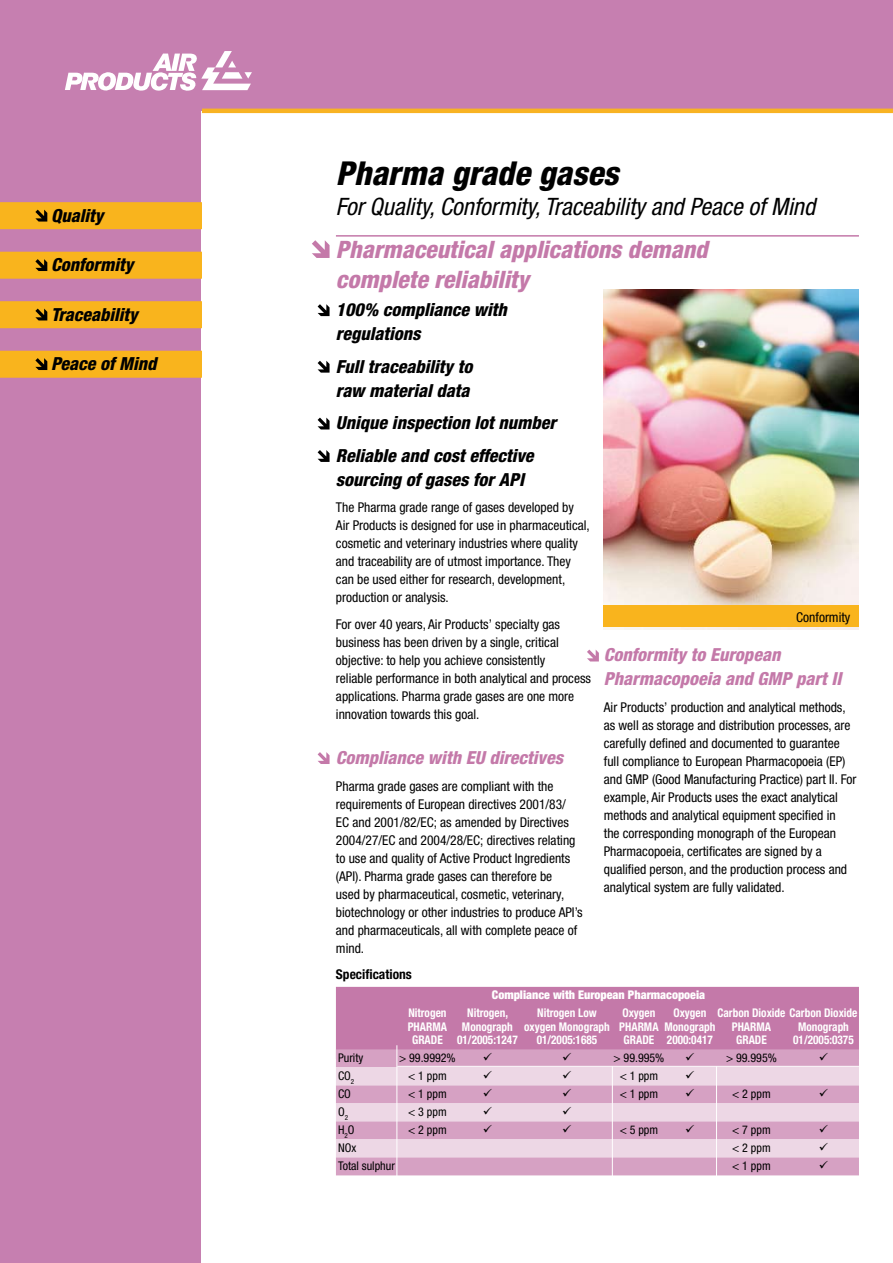
<style>
.page{position:relative;width:893px;height:1263px;background:#c67fb0}
.page>*{position:absolute;margin:0;border:0;box-sizing:border-box;transform-origin:0 0}
.t1{font:italic 800 condensed 33px "Helvetica Neue";color:#000}
.t2{font:italic 800 condensed 24px/30px "Helvetica Neue";color:#c479a9}
.t3{font:italic condensed 24px "Helvetica Neue";color:#000}
.t4{font:italic 800 condensed 18px/24px "Helvetica Neue";color:#000}
.t5{font:italic 800 condensed 18px/24px "Helvetica Neue";color:#c479a9}
.t6{font:condensed 13.5px/18px "Helvetica Neue";color:#000}
.t7{font:700 condensed 13.5px "Helvetica Neue";color:#000}
.t8{font:700 condensed 12px/13.5px "Helvetica Neue";color:#fff;scale:.94 1}
.t9{font:condensed 12px "Helvetica Neue";color:#000}
.t10{font:900 condensed 12px "Helvetica Neue";color:#fff}
</style>
<div class="page">
<div style="left:202px;top:111px;width:691px;height:1152px;background:#fff"></div>
<svg style="left:65px;top:51px;width:187px;height:40px"></svg>
<hr style="left:202px;top:109px;width:691px;height:4px;background:#f8b323">
<hr style="left:336px;top:235px;width:523px;height:2px;background:#c479a9">
<svg style="left:318px;top:304px;width:12px;height:12px"></svg>
<svg style="left:318px;top:361px;width:12px;height:12px"></svg>
<svg style="left:318px;top:418px;width:12px;height:11px"></svg>
<svg style="left:318px;top:450px;width:12px;height:12px"></svg>
<svg style="left:312px;top:240px;width:18px;height:18px"></svg>
<svg style="left:318px;top:752px;width:12px;height:12px"></svg>
<svg style="left:587px;top:650px;width:12px;height:11px"></svg>
<img style="left:604px;top:289px;width:255px;height:341px">
<div style="left:604px;top:606px;width:255px;height:21px;background:#f9b41d"></div>
<div style="left:0;top:202px;width:202px;height:27px;background:#f9b41d"></div>
<div style="left:0;top:252px;width:202px;height:27px;background:#f9b41d"></div>
<div style="left:0;top:301px;width:202px;height:27px;background:#f9b41d"></div>
<div style="left:0;top:351px;width:202px;height:27px;background:#f9b41d"></div>
<svg style="left:35px;top:210px;width:12px;height:12px"></svg>
<svg style="left:35px;top:259px;width:12px;height:12px"></svg>
<svg style="left:35px;top:309px;width:12px;height:11px"></svg>
<svg style="left:35px;top:358px;width:12px;height:12px"></svg>
<div style="left:336px;top:987px;width:523px;height:72px;background:#c479a9"></div>
<div style="left:336px;top:1049px;width:523px;height:18px;background:#d6a1c3"></div>
<div style="left:336px;top:1067px;width:523px;height:18px;background:#edd7e5"></div>
<div style="left:336px;top:1085px;width:523px;height:18px;background:#d6a1c3"></div>
<div style="left:336px;top:1103px;width:523px;height:18px;background:#edd7e5"></div>
<div style="left:336px;top:1121px;width:523px;height:18px;background:#d6a1c3"></div>
<div style="left:336px;top:1139px;width:523px;height:18px;background:#edd7e5"></div>
<div style="left:336px;top:1157px;width:523px;height:18px;background:#d6a1c3"></div>
<hr style="left:612px;top:1066px;width:1px;height:171px;background:#fff">
<hr style="left:716px;top:1066px;width:1px;height:171px;background:#fff">
<hr style="left:396px;top:1045px;width:1px;height:192px;background:#fff">
<hr style="left:397px;top:1066px;width:462px;height:1px;background:#fff">
<h3 class="t4" style="left:51px;top:203px;width:54px">Quality</h3>
<h3 class="t4" style="left:51px;top:252px;width:84px">Conformity</h3>
<h3 class="t4" style="left:51px;top:302px;width:88px">Traceability</h3>
<h3 class="t4" style="left:51px;top:351px;width:107px">Peace of Mind</h3>
<h1 class="t1" style="left:336px;top:153px;width:284px">Pharma grade gases</h1>
<h2 class="t3" style="left:336px;top:193px;width:481px">For Quality, Conformity, Traceability and Peace of Mind</h2>
<h2 class="t2" style="left:336px;top:234px;width:373px">Pharmaceutical applications demand complete reliability</h2>
<h3 class="t4" style="left:336px;top:297px;width:172px">100% compliance with regulations</h3>
<h3 class="t4" style="left:336px;top:354px;width:138px">Full traceability to raw material data</h3>
<h3 class="t4" style="left:336px;top:406px;width:222px;line-height:32.5px">Unique inspection lot number<br>Reliable and cost effective</h3>
<h3 class="t4" style="left:336px;top:467px;width:190px">sourcing of gases for API</h3>
<p class="t6" style="left:336px;top:498px;width:255px">The Pharma grade range of gases developed by Air Products is designed for use in pharmaceutical, cosmetic and veterinary industries where quality and traceability are of utmost importance. They can be used either for research, development, production or analysis.</p>
<p class="t6" style="left:336px;top:615px;width:257px">For over 40 years, Air Products’ specialty gas business has been driven by a single, critical objective: to help you achieve consistently<br>reliable performance in both analytical and process applications. Pharma grade gases are one more innovation towards this goal.</p>
<h3 class="t5" style="left:336px;top:745px;width:229px">Compliance with EU directives</h3>
<p class="t6" style="left:336px;top:777px;width:248px">Pharma grade gases are compliant with the requirements of European directives 2001/83/<br>EC and 2001/82/EC; as amended by Directives 2004/27/EC and 2004/28/EC; directives relating to use and quality of Active Product Ingredients (API). Pharma grade gases can therefore be<br>used by pharmaceutical, cosmetic, veterinary, biotechnology or other industries to produce API’s and pharmaceuticals, all with complete peace of mind.</p>
<p class="t7" style="left:336px;top:966px;width:77px">Specifications</p>
<p class="t6" style="left:796px;top:608px;width:56px">Conformity</p>
<h3 class="t5" style="left:604px;top:642px;width:239px">Conformity to European<br>Pharmacopoeia and GMP part II</h3>
<p class="t6" style="left:604px;top:698px;width:254px">Air Products’ production and analytical methods, as well as storage and distribution processes, are carefully defined and documented to guarantee full compliance to European Pharmacopoeia (EP) and GMP (Good Manufacturing Practice) part II. For example, Air Products uses the exact analytical methods and analytical equipment specified in<br>the corresponding monograph of the European Pharmacopoeia, certificates are signed by a qualified person, and the production process and analytical system are fully validated.</p>
<p class="t10" style="left:492px;top:988px;width:215px">Compliance with European Pharmacopoeia</p>
<p class="t8" style="left:408px;top:1006px;width:480px;text-indent:266px">Oxygen Carbon Dioxide Carbon Dioxide<br>PHARMA Monograph oxygen Monograph PHARMA Monograph</p>
<p class="t8" style="left:408px;top:1006px;width:42px">Nitrogen</p>
<p class="t8" style="left:467px;top:1006px;width:45px">Nitrogen,</p>
<p class="t8" style="left:537px;top:1006px;width:65px">Nitrogen Low</p>
<p class="t8" style="left:622px;top:1006px;width:37px">Oxygen</p>
<p class="t8" style="left:732px;top:1019px;width:43px">PHARMA</p>
<p class="t8" style="left:798px;top:1019px;width:56px">Monograph</p>
<p class="t8" style="left:412px;top:1033px;width:114px">GRADE 01/2005:1247</p>
<p class="t8" style="left:537px;top:1033px;width:66px">01/2005:1685</p>
<p class="t8" style="left:624px;top:1033px;width:97px">GRADE 2000:0417</p>
<p class="t8" style="left:736px;top:1033px;width:34px">GRADE</p>
<p class="t8" style="left:793px;top:1033px;width:66px">01/2005:0375</p>
<p class="t9" style="left:338px;top:1051px;width:27px">Purity</p>
<p class="t9" style="left:399px;top:1051px;width:58px">&gt; 99.9992%</p>
<p class="t9" style="left:613px;top:1051px;width:52px">&gt; 99.995%</p>
<p class="t9" style="left:726px;top:1051px;width:52px">&gt; 99.995%</p>
<p class="t9" style="left:338px;top:1069px;width:18px">CO<sub>2</sub></p>
<p class="t9" style="left:408px;top:1069px;width:40px">&lt; 1 ppm</p>
<p class="t9" style="left:620px;top:1069px;width:40px">&lt; 1 ppm</p>
<p class="t9" style="left:338px;top:1087px;width:14px">CO</p>
<p class="t9" style="left:408px;top:1087px;width:40px">&lt; 1 ppm</p>
<p class="t9" style="left:620px;top:1087px;width:40px">&lt; 1 ppm</p>
<p class="t9" style="left:732px;top:1087px;width:40px">&lt; 2 ppm</p>
<p class="t9" style="left:338px;top:1105px;width:12px">O<sub>2</sub></p>
<p class="t9" style="left:408px;top:1105px;width:40px">&lt; 3 ppm</p>
<p class="t9" style="left:338px;top:1123px;width:18px">H<sub>2</sub>O</p>
<p class="t9" style="left:408px;top:1123px;width:40px">&lt; 2 ppm</p>
<p class="t9" style="left:620px;top:1123px;width:40px">&lt; 5 ppm</p>
<p class="t9" style="left:732px;top:1123px;width:40px">&lt; 7 ppm</p>
<p class="t9" style="left:338px;top:1141px;width:20px">NOx</p>
<p class="t9" style="left:732px;top:1141px;width:40px">&lt; 2 ppm</p>
<p class="t9" style="left:338px;top:1159px;width:58px">Total sulphur</p>
<p class="t9" style="left:732px;top:1159px;width:40px">&lt; 1 ppm</p>
</div>
